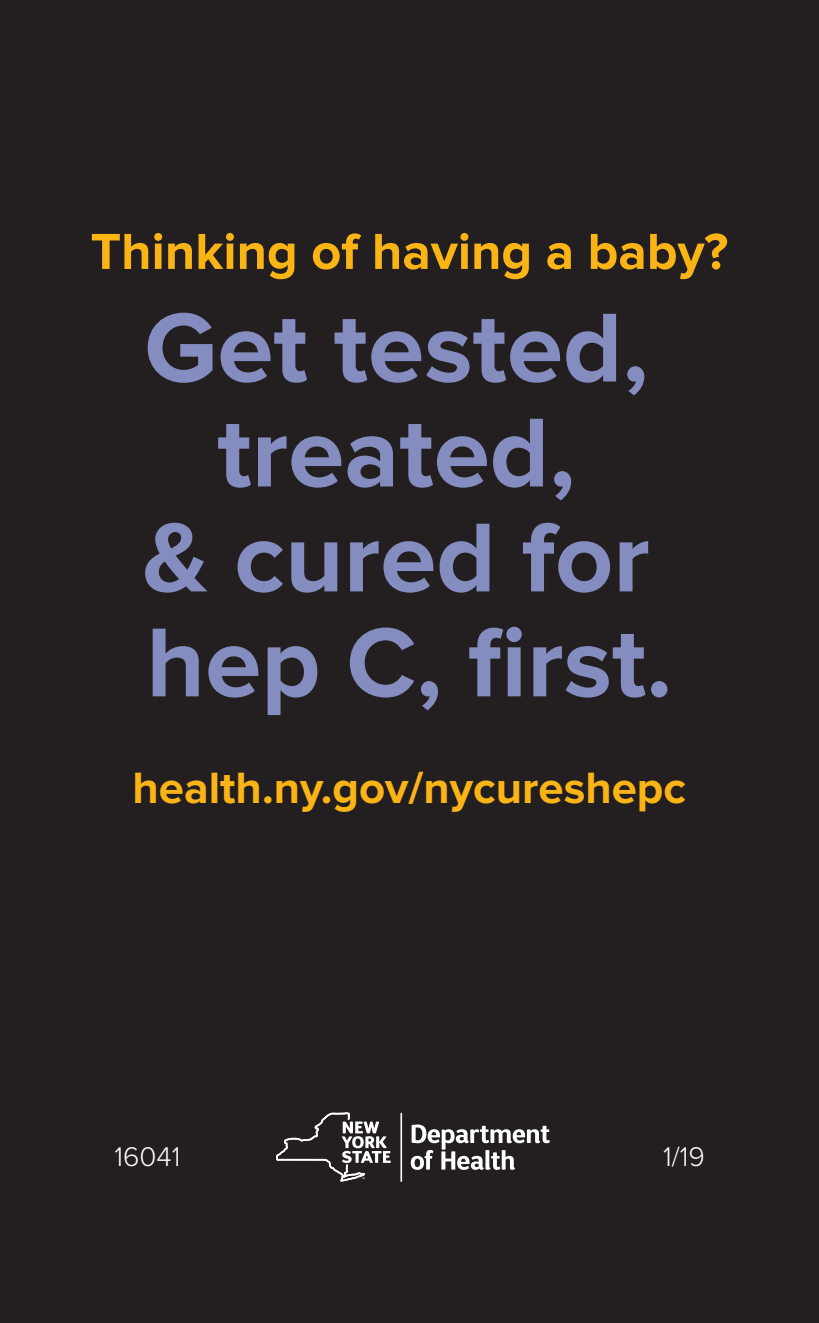
<style>
.page{position:relative;width:819px;height:1323px;background:#231f20}
.page>*{position:absolute;margin:0;border:0;box-sizing:border-box;transform-origin:0 0}
.t1{font:700 101.5px/105px "Proxima Nova";color:#858dc0;text-align:center}
.t2{font:700 52.5px "Proxima Nova";color:#fbb416}
.t3{font:700 45.5px "Proxima Nova";color:#fbb416}
.t4{font:300 28px "Proxima Nova";color:#fff}
</style>
<div class="page">
<svg style="left:411px;top:1124px;width:139px;height:46px"></svg>
<svg style="left:400px;top:1113px;width:2px;height:69px"></svg>
<svg style="left:276px;top:1112px;width:115px;height:70px"></svg>
<p class="t2" style="left:91px;top:221px;width:639px">Thinking of having a baby?</p>
<p class="t1" style="left:143px;top:297px;width:531px">Get tested, treated,<br>&amp; cured for hep C, first.</p>
<p class="t3" style="left:133px;top:761px;width:555px">health.ny.gov/nycureshepc</p>
<p class="t4" style="left:115px;top:1140px;width:67px">16041</p>
<p class="t4" style="left:663px;top:1140px;width:43px">1/19</p>
</div>
